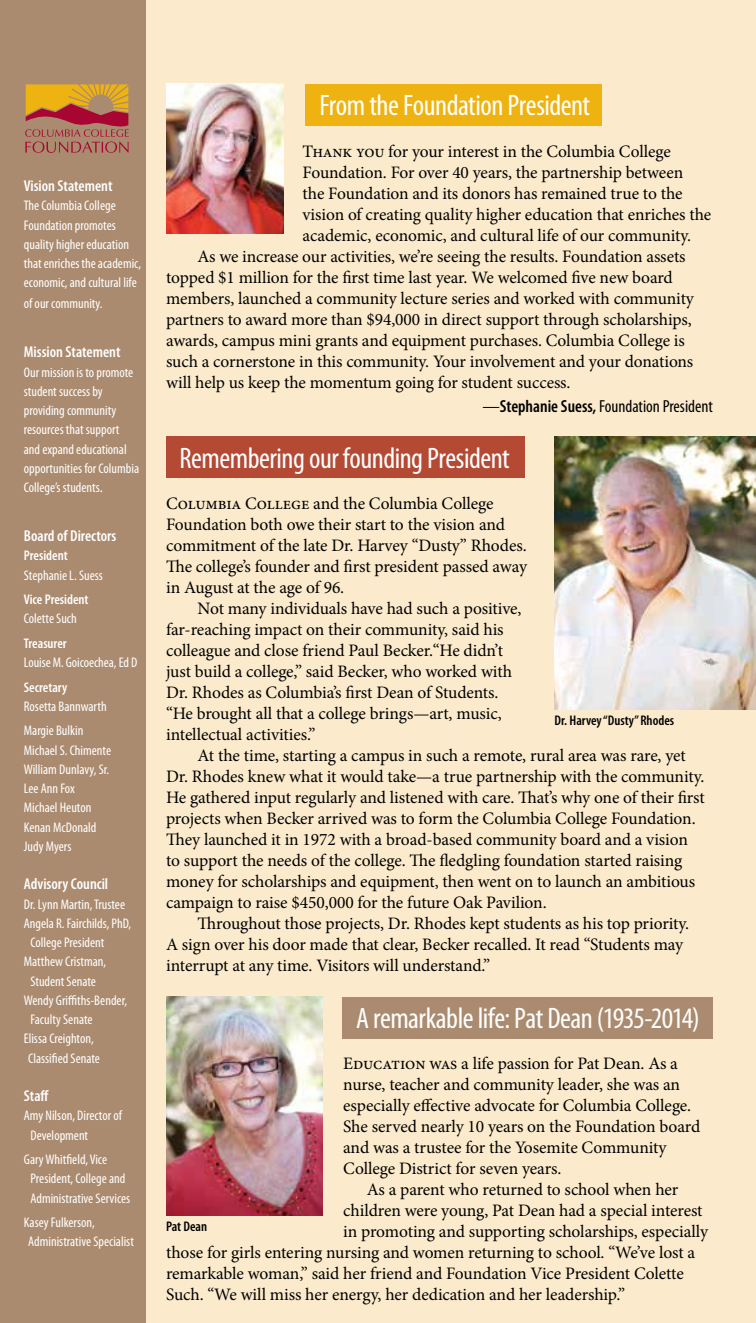
<style>
.page{position:relative;width:756px;height:1323px;background:#fff}
.page>*{position:absolute;margin:0;border:0;box-sizing:border-box;transform-origin:0 0}
.t1{font:condensed 29.75px "Myriad Pro";letter-spacing:-.015em;color:#fff}
.t2{font:17.5px/21px "Minion Pro";letter-spacing:-.01em;color:#000}
.t3{font:condensed 17.5px "Myriad Pro";color:#000}
.t4{font:600 condensed 15.75px "Myriad Pro";color:#fff}
.t5{font:condensed 14px/19.2px "Myriad Pro";color:#fff}
.t6{font:600 condensed 14px "Myriad Pro";letter-spacing:-.005em;color:#fff}
.t7{font:600 condensed 14px "Myriad Pro";color:#000}
.s1{font-stretch:normal}
.s2{font-weight:600}
</style>
<div class="page">
<div style="left:146px;top:0;width:610px;height:1323px;background:#fbeacb"></div>
<div style="left:305px;top:84px;width:297px;height:42px;background:#eeb310"></div>
<div style="left:0;top:0;width:146px;height:1323px;background:#aa8b6f"></div>
<img style="left:166px;top:84px;width:117px;height:149px">
<svg style="left:25px;top:84px;width:104px;height:69px"></svg>
<div style="left:342px;top:997px;width:371px;height:42px;background:#aa8b6f"></div>
<div style="left:166px;top:436px;width:359px;height:42px;background:#b44a33"></div>
<img style="left:554px;top:436px;width:202px;height:273px">
<img style="left:166px;top:997px;width:156px;height:218px">
<p class="t4" style="left:24px;top:176px;width:90px">Vision Statement</p>
<p class="t5" style="left:24px;top:196px;width:119px">The Columbia College<br>Foundation promotes quality higher education that enriches the academic, economic, and cultural life</p>
<p class="t5" style="left:24px;top:294px;width:80px">of our community.</p>
<p class="t4" style="left:24px;top:342px;width:98px">Mission Statement</p>
<p class="t5" style="left:24px;top:362px;width:117px">Our mission is to promote student success by providing community resources that support and expand educational opportunities for Columbia<br>College’s students<span class="s1">.</span></p>
<p class="t4" style="left:24px;top:526px;width:94px">Board of Directors</p>
<p class="t6" style="left:24px;top:547px;width:45px">President</p>
<p class="t5" style="left:24px;top:565px;width:81px">Stephanie L. Suess</p>
<p class="t6" style="left:24px;top:591px;width:66px">Vice President</p>
<p class="t5" style="left:24px;top:609px;width:54px">Colette Such</p>
<p class="t6" style="left:24px;top:635px;width:44px">Treasurer</p>
<p class="t5" style="left:24px;top:653px;width:115px">Louise M. Goicoechea, Ed D</p>
<p class="t6" style="left:24px;top:678px;width:45px">Secretary</p>
<p class="t5" style="left:24px;top:694px;width:84px;line-height:24.5px">Rosetta Bannwarth<br>Margie Bulkin</p>
<p class="t5" style="left:24px;top:740px;width:89px">Michael S. Chimente<br>William Dunlavy, Sr.<br>Lee Ann Fox<br>Michael Heuton<br>Kenan McDonald<br>Judy Myers</p>
<p class="t4" style="left:24px;top:874px;width:86px">Advisory Council</p>
<p class="t5" style="left:24px;top:894px;width:103px">Dr. Lynn Martin, Trustee</p>
<p class="t5" style="left:24px;top:913px;width:109px">Angela R. Fairchilds, PhD,</p>
<p class="t5" style="left:30px;top:933px;width:75px">College President</p>
<p class="t5" style="left:24px;top:952px;width:84px">Matthew Cristman,</p>
<p class="t5" style="left:30px;top:971px;width:67px">Student Senate</p>
<p class="t5" style="left:24px;top:990px;width:105px">Wendy Griffiths-Bender,</p>
<p class="t5" style="left:30px;top:1010px;width:64px">Faculty Senate</p>
<p class="t5" style="left:24px;top:1029px;width:71px">Elissa Creighton,</p>
<p class="t5" style="left:28px;top:1048px;width:73px">Classified Senate</p>
<p class="t4" style="left:24px;top:1086px;width:27px">Staff</p>
<p class="t5" style="left:30px;top:1106px;width:93px;text-indent:-7px">Amy Nilson, Director of<br>Development</p>
<p class="t5" style="left:30px;top:1150px;width:101px;text-indent:-7px">Gary Whitfield, Vice<br>President, College and<br>Administrative Services</p>
<p class="t5" style="left:28px;top:1213px;width:107px;text-indent:-4px">Kasey Fulkerson,<br>Administrative Specialist</p>
<h1 class="t1" style="left:319px;top:87px;width:272px">From the Foundation President</h1>
<p class="t2" style="left:303px;top:141px;width:370px">Thank you for your interest in the Columbia College</p>
<p class="t2" style="left:303px;top:162px;width:382px">Foundation. For over 40 years, the partnership between</p>
<p class="t2" style="left:303px;top:183px;width:381px">the Foundation and its donors has remained true to the</p>
<p class="t2" style="left:303px;top:204px;width:410px">vision of creating quality higher education that enriches the</p>
<p class="t2" style="left:303px;top:225px;width:390px">academic, economic, and cultural life of our community.</p>
<p class="t2" style="left:198px;top:246px;width:490px">As we increase our activities, we’re seeing the results. Foundation assets</p>
<p class="t2" style="left:166px;top:267px;width:508px">topped $1 million for the first time last year. We welcomed five new board</p>
<p class="t2" style="left:166px;top:288px;width:530px">members, launched a community lecture series and worked with community</p>
<p class="t2" style="left:166px;top:309px;width:527px">partners to award more than $94,000 in direct support through scholarships,</p>
<p class="t2" style="left:166px;top:330px;width:520px">awards, campus mini grants and equipment purchases. Columbia College is</p>
<p class="t2" style="left:166px;top:351px;width:529px">such a cornerstone in this community. Your involvement and your donations</p>
<p class="t2" style="left:166px;top:372px;width:406px">will help us keep the momentum going for student success.</p>
<p class="t3" style="left:482px;top:396px;width:232px">—<span class="s2">Stephanie Suess,</span> Foundation President</p>
<h1 class="t1" style="left:180px;top:440px;width:332px">Remembering our founding President</h1>
<p class="t2" style="left:166px;top:493px;width:363px">Columbia College and the Columbia College Foundation both owe their start to the vision and commitment of the late Dr. Harvey “Dusty” Rhodes.<br>The college’s founder and first president passed away in August at the age of 96.</p>
<p class="t2" style="left:166px;top:598px;width:357px;text-indent:32px">Not many individuals have had such a positive, far-reaching impact on their community, said his colleague and close friend Paul Becker.“He didn’t just build a college,” said Becker, who worked with Dr. Rhodes as Columbia’s first Dean of Students. “He brought all that a college brings—art, music, intellectual activities.”</p>
<p class="t2" style="left:166px;top:745px;width:540px;text-indent:32px">At the time, starting a campus in such a remote, rural area was rare, yet Dr. Rhodes knew what it would take—a true partnership with the community.<br>He gathered input regularly and listened with care. That’s why one of their first projects when Becker arrived was to form the Columbia College Foundation.<br>They launched it in 1972 with a broad-based community board and a vision to support the needs of the college. The fledgling foundation started raising money for scholarships and equipment, then went on to launch an ambitious campaign to raise $450,000 for the future Oak Pavilion.</p>
<p class="t2" style="left:166px;top:913px;width:525px;text-indent:32px">Throughout those projects, Dr. Rhodes kept students as his top priority.<br>A sign over his door made that clear, Becker recalled. It read “Students may interrupt at any time. Visitors will understand.”</p>
<p class="t7" style="left:554px;top:712px;width:121px">Dr. Harvey “Dusty” Rhodes</p>
<h1 class="t1" style="left:356px;top:1000px;width:345px">A remarkable life: Pat Dean (1935-2014)</h1>
<p class="t2" style="left:343px;top:1053px;width:359px">Education was a life passion for Pat Dean. As a nurse, teacher and community leader, she was an especially effective advocate for Columbia College.<br>She served nearly 10 years on the Foundation board and was a trustee for the Yosemite Community College District for seven years.</p>
<p class="t2" style="left:367px;top:1179px;width:313px">As a parent who returned to school when her</p>
<p class="t2" style="left:343px;top:1200px;width:361px">children were young, Pat Dean had a special interest</p>
<p class="t2" style="left:343px;top:1221px;width:367px">in promoting and supporting scholarships, especially</p>
<p class="t2" style="left:166px;top:1242px;width:531px">those for girls entering nursing and women returning to school. “We’ve lost a</p>
<p class="t2" style="left:166px;top:1263px;width:519px">remarkable woman,” said her friend and Foundation Vice President Colette</p>
<p class="t2" style="left:166px;top:1284px;width:460px">Such. “We will miss her energy, her dedication and her leadership.”</p>
<p class="t7" style="left:166px;top:1218px;width:43px">Pat Dean</p>
</div>
